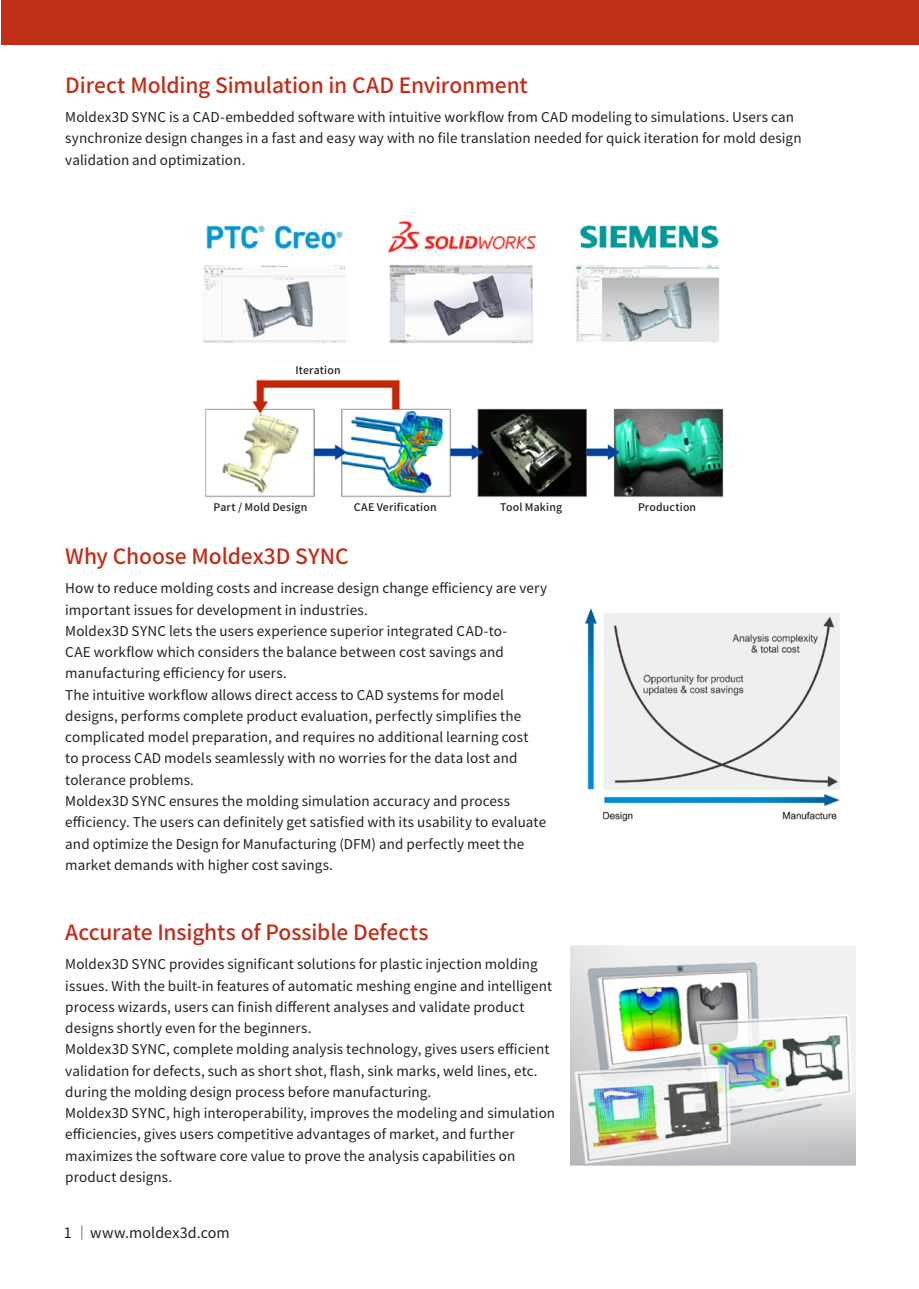
<style>
.page{position:relative;width:919px;height:1289px;background:#fff}
.page>*{position:absolute;margin:0;border:0;box-sizing:border-box;transform-origin:0 0}
.t1{font:500 21px "Noto Sans CJ Ktc";letter-spacing:-.005em;color:#c02d19}
.t2{font:14.25px "Noto Sans CJ Ktc";letter-spacing:.005em;color:#231f20}
.t3{font:13.5px/21.3px "Noto Sans CJ Ktc";letter-spacing:.005em;color:#231f20}
.t4{font:500 10.5px "Noto Sans CJ Ktc";letter-spacing:.02em;color:#231f20}
</style>
<div class="page">
<div style="left:1px;top:0;width:917px;height:45px;background:#c02d19"></div>
<img style="left:584px;top:608px;width:256px;height:213px">
<img style="left:570px;top:945px;width:285px;height:220px">
<img style="left:203px;top:221px;width:517px;height:123px">
<img style="left:205px;top:379px;width:519px;height:119px">
<p class="t1" style="left:65px;top:73px;width:464px">Direct Molding Simulation in CAD Environment</p>
<p class="t3" style="left:65px;top:107px;width:737px">Moldex3D SYNC is a CAD-embedded software with intuitive workflow from CAD modeling to simulations. Users can synchronize design changes in a fast and easy way with no file translation needed for quick iteration for mold design validation and optimization.</p>
<p class="t4" style="left:295px;top:364px;width:47px">Iteration</p>
<p class="t4" style="left:213px;top:501px;width:95px">Part / Mold Design</p>
<p class="t4" style="left:354px;top:501px;width:84px">CAE Verification</p>
<p class="t4" style="left:500px;top:501px;width:63px">Tool Making</p>
<p class="t4" style="left:638px;top:501px;width:60px">Production</p>
<p class="t1" style="left:65px;top:544px;width:285px">Why Choose Moldex3D SYNC</p>
<p class="t3" style="left:65px;top:578px;width:483px">How to reduce molding costs and increase design change efficiency are very important issues for development in industries.</p>
<p class="t3" style="left:65px;top:620px;width:443px">Moldex3D SYNC lets the users experience superior integrated CAD-to-<br>CAE workflow which considers the balance between cost savings and manufacturing efficiency for users.</p>
<p class="t3" style="left:65px;top:684px;width:464px">The intuitive workflow allows direct access to CAD systems for model designs, performs complete product evaluation, perfectly simplifies the complicated model preparation, and requires no additional learning cost to process CAD models seamlessly with no worries for the data lost and tolerance problems.</p>
<p class="t3" style="left:65px;top:790px;width:482px">Moldex3D SYNC ensures the molding simulation accuracy and process efficiency. The users can definitely get satisfied with its usability to evaluate and optimize the Design for Manufacturing (DFM) and perfectly meet the market demands with higher cost savings.</p>
<p class="t1" style="left:65px;top:920px;width:365px">Accurate Insights of Possible Defects</p>
<p class="t3" style="left:65px;top:953px;width:488px">Moldex3D SYNC provides significant solutions for plastic injection molding issues. With the built-in features of automatic meshing engine and intelligent process wizards, users can finish different analyses and validate product designs shortly even for the beginners.</p>
<p class="t3" style="left:65px;top:1039px;width:485px">Moldex3D SYNC, complete molding analysis technology, gives users efficient validation for defects, such as short shot, flash, sink marks, weld lines, etc. during the molding design process before manufacturing.</p>
<p class="t3" style="left:65px;top:1102px;width:491px">Moldex3D SYNC, high interoperability, improves the modeling and simulation efficiencies, gives users competitive advantages of market, and further maximizes the software core value to prove the analysis capabilities on product designs.</p>
<p class="t2" style="left:64px;top:1224px;width:167px">1 │www.moldex3d.com</p>
</div>
